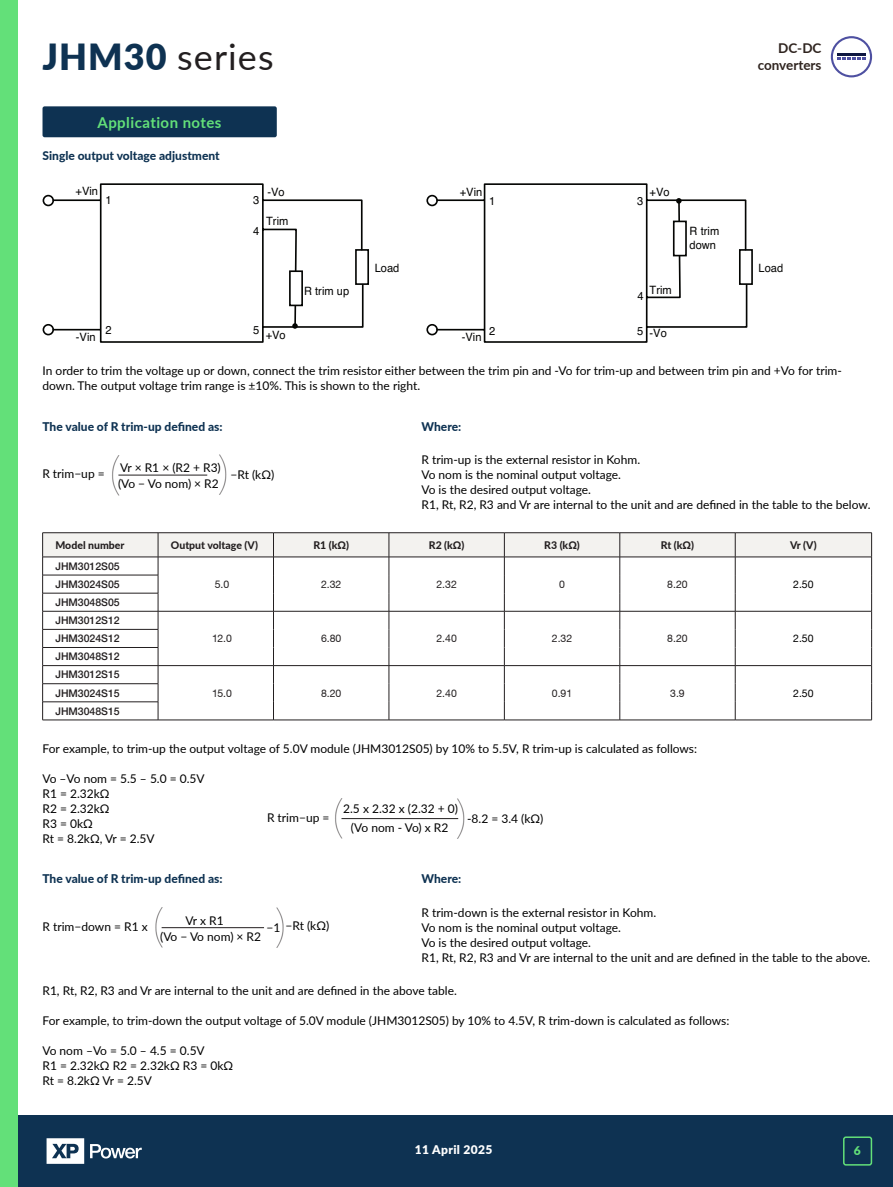
<style>
.page{position:relative;width:893px;height:1187px;background:#fff}
.page>*{position:absolute;margin:0;border:0;box-sizing:border-box;transform-origin:0 0}
.t1{font:100 46.5px "Lato";color:#231f20}
.t2{font:36px "Lato";letter-spacing:.03em;color:#231f20}
.t3{font:700 15px "Lato";letter-spacing:.03em;color:#63e079}
.t4{font:700 13.5px/16.5px "Lato";color:#2f241f;text-align:right}
.t5{font:12px/15px "Lato";color:#000}
.t6{font:800 12px "Lato";color:#0e3252}
.t7{font:900 12px "Lato";letter-spacing:.03em;color:#fff}
.t8{font:900 12px "Lato";color:#63e079}
.t9{font:11.4px/13.8px "Helvetica";letter-spacing:.005em;color:#050504}
.t10{font:11.1px "Helvetica";color:#050504}
.t11{font:500 10.5px "Helvetica Neue LT";color:#231f20}
.t12{font:800 10.5px "Lato";color:#231f20}
.t13{font:10.5px "Helvetica Neue CE";color:#231f20}
.t14{font:10.5px "Helvetica Neue LT";color:#000001}
.s1{font-weight:900;color:#0e3252}
</style>
<div class="page">
<div style="left:0;top:1114px;width:893px;height:72px;background:#0e3252"></div>
<svg style="left:47px;top:1138px;width:37px;height:25px"></svg>
<svg style="left:90px;top:1144px;width:52px;height:14px"></svg>
<div style="left:0;top:0;width:17px;height:1186px;background:#63e079"></div>
<div style="left:843px;top:1136px;width:29px;height:29px;border:2px solid #63e079;border-radius:2px"></div>
<svg style="left:831px;top:36px;width:41px;height:41px"></svg>
<div style="left:355px;top:249px;width:14px;height:36px;background:#fff;border:2px solid #040503"></div>
<svg style="left:55px;top:183px;width:309px;height:160px"></svg>
<svg style="left:43px;top:194px;width:12px;height:142px"></svg>
<svg style="left:292px;top:323px;width:6px;height:6px"></svg>
<div style="left:289px;top:270px;width:14px;height:36px;background:#fff;border:2px solid #040503"></div>
<div style="left:739px;top:249px;width:14px;height:36px;background:#fff;border:2px solid #040503"></div>
<svg style="left:439px;top:183px;width:309px;height:160px"></svg>
<svg style="left:426px;top:194px;width:13px;height:142px"></svg>
<svg style="left:676px;top:198px;width:6px;height:6px"></svg>
<div style="left:673px;top:220px;width:14px;height:36px;background:#fff;border:2px solid #040503"></div>
<div style="left:43px;top:106px;width:234px;height:31px;background:#0e3252;border-radius:2px"></div>
<hr style="left:118px;top:475px;width:89px;height:1px;background:#231f20">
<svg style="left:42px;top:532px;width:830px;height:187px"></svg>
<hr style="left:43px;top:719px;width:115px;height:1px;background:#231f20">
<hr style="left:158px;top:719px;width:115px;height:1px;background:#231f20">
<hr style="left:273px;top:719px;width:116px;height:1px;background:#231f20">
<hr style="left:389px;top:719px;width:115px;height:1px;background:#231f20">
<hr style="left:504px;top:719px;width:116px;height:1px;background:#231f20">
<hr style="left:620px;top:719px;width:115px;height:1px;background:#231f20">
<hr style="left:735px;top:719px;width:137px;height:1px;background:#231f20">
<hr style="left:341px;top:818px;width:117px;height:1px;background:#231f20">
<hr style="left:162px;top:927px;width:102px;height:1px;background:#231f20">
<p class="t9" style="left:222px;top:37px;width:18px">Vin</p>
<p class="t2" style="left:43px;top:31px;width:233px"><span class="s1">JHM30</span> series</p>
<p class="t10" style="left:194px;top:52px;width:5px">-</p>
<p class="t4" style="left:758px;top:40px;width:65px">DC-DC converters</p>
<p class="t3" style="left:97px;top:111px;width:126px">Application notes</p>
<p class="t6" style="left:43px;top:146px;width:179px">Single output voltage adjustment</p>
<p class="t9" style="left:76px;top:185px;width:24px">+Vin</p>
<p class="t9" style="left:105px;top:194px;width:8px">1</p>
<p class="t9" style="left:267px;top:186px;width:19px">-Vo</p>
<p class="t9" style="left:266px;top:214px;width:24px">Trim</p>
<p class="t9" style="left:253px;top:194px;width:8px">3</p>
<p class="t9" style="left:253px;top:224px;width:8px">4</p>
<p class="t9" style="left:460px;top:185px;width:24px">+Vin</p>
<p class="t9" style="left:489px;top:195px;width:8px">1</p>
<p class="t9" style="left:650px;top:185px;width:22px">+Vo</p>
<p class="t9" style="left:637px;top:195px;width:8px">3</p>
<p class="t9" style="left:689px;top:224px;width:31px">R trim down</p>
<p class="t9" style="left:375px;top:262px;width:26px">Load</p>
<p class="t9" style="left:759px;top:262px;width:26px">Load</p>
<p class="t9" style="left:76px;top:330px;width:21px">-Vin</p>
<p class="t9" style="left:105px;top:323px;width:8px">2</p>
<p class="t9" style="left:253px;top:323px;width:8px">5</p>
<p class="t9" style="left:266px;top:329px;width:22px">+Vo</p>
<p class="t9" style="left:304px;top:284px;width:47px">R trim up</p>
<p class="t9" style="left:462px;top:330px;width:21px">-Vin</p>
<p class="t9" style="left:489px;top:324px;width:8px">2</p>
<p class="t9" style="left:650px;top:283px;width:24px">Trim</p>
<p class="t9" style="left:637px;top:289px;width:8px">4</p>
<p class="t9" style="left:637px;top:324px;width:8px">5</p>
<p class="t9" style="left:649px;top:326px;width:19px">-Vo</p>
<p class="t5" style="left:43px;top:363px;width:801px">In order to trim the voltage up or down, connect the trim resistor either between the trim pin and -Vo for trim-up and between trim pin and +Vo for trim&shy;down. The output voltage trim range is ±10%. This is shown to the right.</p>
<p class="t6" style="left:43px;top:417px;width:182px">The value of R trim-up defined as:</p>
<p class="t6" style="left:421px;top:417px;width:41px">Where:</p>
<p class="t5" style="left:43px;top:466px;width:64px">R trim−up =</p>
<p class="t5" style="left:230px;top:466px;width:45px">−Rt (kΩ)</p>
<p class="t1" style="left:229px;top:508px;width:13px;rotate:-180deg">(</p>
<p class="t1" style="left:109px;top:441px;width:13px">(</p>
<p class="t5" style="left:421px;top:451px;width:220px">R trim-up is the external resistor in Kohm.</p>
<p class="t5" style="left:421px;top:466px;width:201px">Vo nom is the nominal output voltage.</p>
<p class="t5" style="left:421px;top:481px;width:171px">Vo is the desired output voltage.</p>
<p class="t5" style="left:421px;top:496px;width:450px">R1, Rt, R2, R3 and Vr are internal to the unit and are defined in the table to the below.</p>
<p class="t5" style="left:120px;top:459px;width:102px">Vr × R1 × (R2 + R3)</p>
<p class="t5" style="left:118px;top:476px;width:102px">(Vo − Vo nom) × R2</p>
<p class="t12" style="left:55px;top:537px;width:70px">Model number</p>
<p class="t12" style="left:171px;top:537px;width:89px">Output voltage (V)</p>
<p class="t12" style="left:313px;top:537px;width:37px">R1 (kΩ)</p>
<p class="t12" style="left:429px;top:537px;width:37px">R2 (kΩ)</p>
<p class="t12" style="left:544px;top:537px;width:37px">R3 (kΩ)</p>
<p class="t12" style="left:661px;top:537px;width:35px">Rt (kΩ)</p>
<p class="t12" style="left:790px;top:537px;width:28px">Vr (V)</p>
<p class="t11" style="left:55px;top:559px;width:66px">JHM3012S05</p>
<p class="t11" style="left:55px;top:578px;width:66px">JHM3024S05</p>
<p class="t13" style="left:215px;top:577px;width:16px">5.0</p>
<p class="t13" style="left:321px;top:577px;width:22px">2.32</p>
<p class="t13" style="left:436px;top:577px;width:22px">2.32</p>
<p class="t13" style="left:559px;top:577px;width:7px">0</p>
<p class="t13" style="left:667px;top:577px;width:22px">8.20</p>
<p class="t14" style="left:793px;top:578px;width:22px">2.50</p>
<p class="t11" style="left:55px;top:596px;width:66px">JHM3048S05</p>
<p class="t11" style="left:55px;top:614px;width:66px">JHM3012S12</p>
<p class="t11" style="left:55px;top:632px;width:66px">JHM3024S12</p>
<p class="t13" style="left:212px;top:632px;width:21px">12.0</p>
<p class="t13" style="left:321px;top:632px;width:22px">6.80</p>
<p class="t13" style="left:436px;top:632px;width:22px">2.40</p>
<p class="t13" style="left:552px;top:632px;width:22px">2.32</p>
<p class="t13" style="left:667px;top:632px;width:22px">8.20</p>
<p class="t14" style="left:793px;top:632px;width:22px">2.50</p>
<p class="t11" style="left:55px;top:650px;width:66px">JHM3048S12</p>
<p class="t11" style="left:55px;top:668px;width:66px">JHM3012S15</p>
<p class="t11" style="left:55px;top:686px;width:66px">JHM3024S15</p>
<p class="t13" style="left:212px;top:686px;width:21px">15.0</p>
<p class="t13" style="left:321px;top:686px;width:22px">8.20</p>
<p class="t13" style="left:436px;top:686px;width:22px">2.40</p>
<p class="t13" style="left:552px;top:686px;width:22px">0.91</p>
<p class="t13" style="left:670px;top:686px;width:16px">3.9</p>
<p class="t14" style="left:793px;top:686px;width:22px">2.50</p>
<p class="t11" style="left:55px;top:704px;width:66px">JHM3048S15</p>
<p class="t9" style="left:242px;top:544px;width:20px">200</p>
<p class="t5" style="left:43px;top:740px;width:656px">For example, to trim-up the output voltage of 5.0V module (JHM3012S05) by 10% to 5.5V, R trim-up is calculated as follows:</p>
<p class="t5" style="left:43px;top:770px;width:164px">Vo –Vo nom = 5.5 – 5.0 = 0.5V</p>
<p class="t5" style="left:43px;top:785px;width:69px">R1 = 2.32kΩ</p>
<p class="t5" style="left:43px;top:800px;width:69px">R2 = 2.32kΩ</p>
<p class="t5" style="left:43px;top:815px;width:52px">R3 = 0kΩ</p>
<p class="t5" style="left:43px;top:830px;width:114px">Rt = 8.2kΩ, Vr = 2.5V</p>
<p class="t1" style="left:467px;top:851px;width:13px;rotate:-180deg">(</p>
<p class="t1" style="left:333px;top:785px;width:13px">(</p>
<p class="t5" style="left:343px;top:800px;width:116px">2.5 x 2.32 x (2.32 + 0)</p>
<p class="t5" style="left:267px;top:809px;width:64px">R trim−up =</p>
<p class="t5" style="left:467px;top:810px;width:78px">-8.2 = 3.4 (kΩ)</p>
<p class="t5" style="left:351px;top:819px;width:99px">(Vo nom - Vo) x R2</p>
<p class="t6" style="left:43px;top:870px;width:182px">The value of R trim-up defined as:</p>
<p class="t6" style="left:421px;top:870px;width:41px">Where:</p>
<p class="t1" style="left:287px;top:960px;width:13px;rotate:-180deg">(</p>
<p class="t5" style="left:421px;top:904px;width:236px">R trim-down is the external resistor in Kohm.</p>
<p class="t1" style="left:153px;top:894px;width:13px">(</p>
<p class="t5" style="left:186px;top:912px;width:40px">Vr x R1</p>
<p class="t5" style="left:43px;top:918px;width:107px">R trim−down = R1 x</p>
<p class="t5" style="left:266px;top:918px;width:64px">−1 −Rt (kΩ)</p>
<p class="t5" style="left:421px;top:919px;width:201px">Vo nom is the nominal output voltage.</p>
<p class="t5" style="left:421px;top:934px;width:171px">Vo is the desired output voltage.</p>
<p class="t5" style="left:421px;top:949px;width:450px">R1, Rt, R2, R3 and Vr are internal to the unit and are defined in the table to the above.</p>
<p class="t5" style="left:160px;top:928px;width:102px">(Vo − Vo nom) × R2</p>
<p class="t5" style="left:43px;top:982px;width:416px">R1, Rt, R2, R3 and Vr are internal to the unit and are defined in the above table.</p>
<p class="t5" style="left:43px;top:1012px;width:688px">For example, to trim-down the output voltage of 5.0V module (JHM3012S05) by 10% to 4.5V, R trim-down is calculated as follows:</p>
<p class="t5" style="left:43px;top:1042px;width:164px">Vo nom –Vo = 5.0 – 4.5 = 0.5V</p>
<p class="t5" style="left:43px;top:1057px;width:192px">R1 = 2.32kΩ R2 = 2.32kΩ R3 = 0kΩ</p>
<p class="t5" style="left:43px;top:1072px;width:111px">Rt = 8.2kΩ Vr = 2.5V</p>
<p class="t7" style="left:415px;top:1140px;width:79px">11 April 2025</p>
<p class="t8" style="left:854px;top:1141px;width:8px">6</p>
</div>
